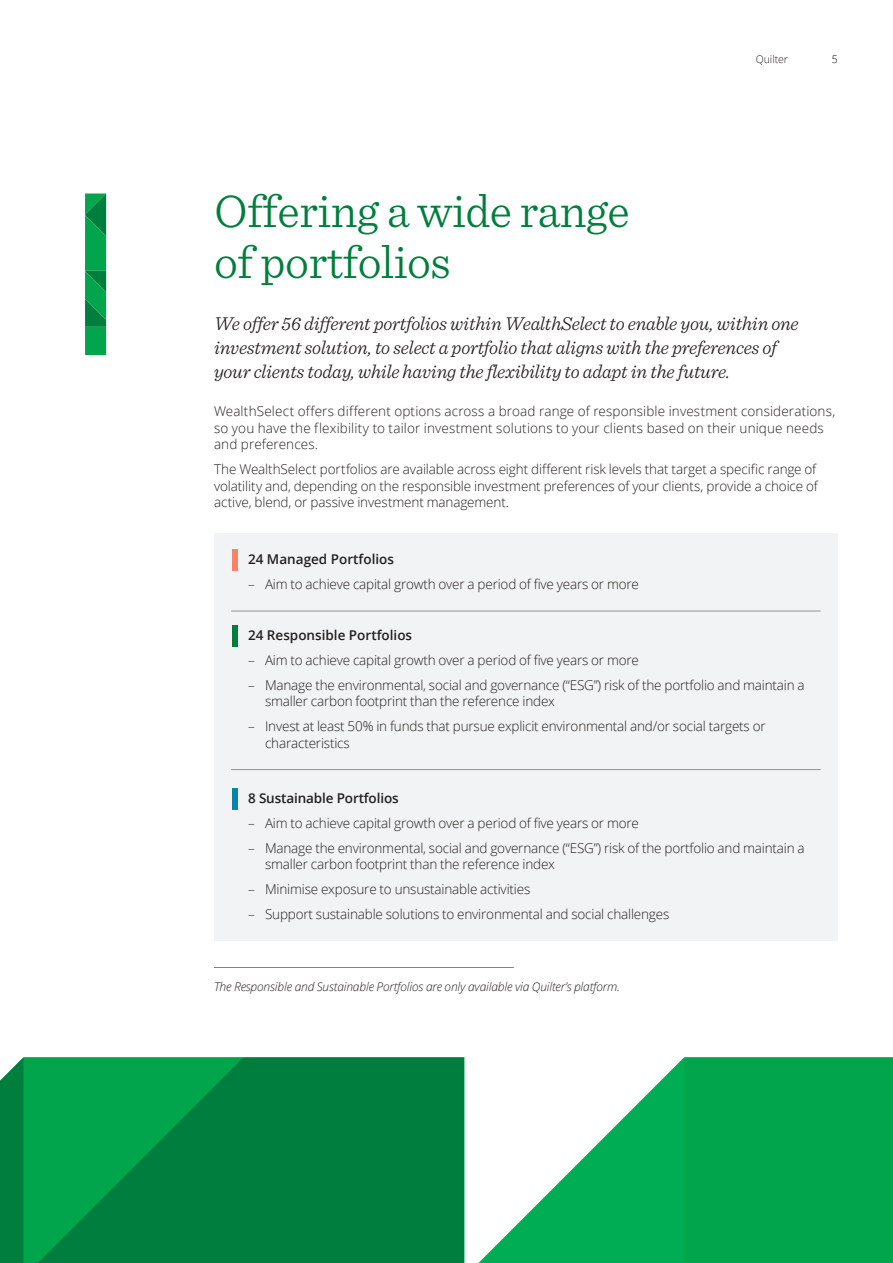
<style>
.page{position:relative;width:893px;height:1263px;background:#fff}
.page>*{position:absolute;margin:0;border:0;box-sizing:border-box;transform-origin:0 0}
.Intro_Green_Heading{font:300 48px/51px "Sentinel";letter-spacing:-.01em;color:#007e3e}
.Intro_Black_Sub_Heading{font:italic 300 19.5px/24.3px "Sentinel";letter-spacing:-.01em;color:#231f20}
.QI_Body_copy{font:300 13.5px/16.5px "Open Sans";letter-spacing:-.015em;color:#231f20}
.QI_Body_copy-2{font:300 13.5px/16.5px "Open Sans";letter-spacing:.01em;color:#231f20}
.QI_Green_Subheaders{font:600 13.5px "Open Sans";letter-spacing:-.01em;color:#231f20}
.QI_Body_copy-3{font:600 13.5px "Open Sans";color:#231f20}
.Body_Copy{font:italic 300 12px "Open Sans";letter-spacing:-.015em;color:#231f20}
.t1{font:300 10.5px "Open Sans";color:#231f20}
.t2{font:300 10.5px "Open Sans";color:#000}
</style>
<div class="page">
<svg style="left:85px;top:193px;width:21px;height:162px;background:#039a49"></svg>
<div style="left:214px;top:533px;width:624px;height:407px;background:#f2f3f4"></div>
<hr style="left:231px;top:611px;width:590px;height:1px;background:#939598">
<hr style="left:231px;top:769px;width:590px;height:1px;background:#939598">
<div style="left:232px;top:788px;width:5px;height:22px;background:#0884a9"></div>
<div style="left:232px;top:625px;width:5px;height:22px;background:#007e3e"></div>
<div style="left:232px;top:549px;width:5px;height:22px;background:#f48465"></div>
<hr style="left:214px;top:967px;width:300px;height:1px;background:#808285">
<div style="left:703px;top:1057px;width:190px;height:206px;background:#00a54c"></div>
<div style="left:243px;top:1057px;width:221px;height:206px;background:#007e3e"></div>
<svg style="left:0;top:1057px;width:243px;height:206px;background:#019146"></svg>
<svg style="left:464px;top:1057px;width:239px;height:206px"></svg>
<p class="t1" style="left:756px;top:52px;width:34px">Quilter</p>
<p class="t2" style="left:832px;top:52px;width:7px">5</p>
<p class="Intro_Green_Heading" style="left:214px;top:182px;width:417px">Offering a wide range of portfolios</p>
<p class="Intro_Black_Sub_Heading" style="left:214px;top:310px;width:586px">We offer 56 different portfolios within WealthSelect to enable you, within one investment solution, to select a portfolio that aligns with the preferences of your clients today, while having the flexibility to adapt in the future.</p>
<p class="QI_Body_copy-2" style="left:214px;top:403px;width:623px">WealthSelect offers different options across a broad range of responsible investment considerations, so you have the flexibility to tailor investment solutions to your clients based on their unique needs and preferences.</p>
<p class="QI_Body_copy" style="left:214px;top:461px;width:605px;text-align:justify">The WealthSelect portfolios are available across eight different risk levels that target a specific range of volatility and, depending on the responsible investment preferences of your clients, provide a choice of active, blend, or passive investment management.</p>
<p class="QI_Green_Subheaders" style="left:248px;top:550px;width:148px">24 Managed Portfolios</p>
<p class="QI_Body_copy" style="left:248px;top:576px;width:392px">– Aim to achieve capital growth over a period of five years or more</p>
<p class="QI_Body_copy-3" style="left:248px;top:626px;width:166px">24 Responsible Portfolios</p>
<p class="QI_Body_copy" style="left:248px;top:651px;width:392px">– Aim to achieve capital growth over a period of five years or more</p>
<p class="QI_Body_copy" style="left:265px;top:676px;width:541px;text-indent:-17px">– Manage the environmental, social and governance (“ESG”) risk of the portfolio and maintain a smaller carbon footprint than the reference index</p>
<p class="QI_Body_copy" style="left:265px;top:718px;width:502px;text-indent:-17px">– Invest at least 50% in funds that pursue explicit environmental and/or social targets or characteristics</p>
<p class="QI_Green_Subheaders" style="left:248px;top:788px;width:152px">8 Sustainable Portfolios</p>
<p class="QI_Body_copy" style="left:248px;top:814px;width:392px">– Aim to achieve capital growth over a period of five years or more</p>
<p class="QI_Body_copy" style="left:265px;top:839px;width:541px;text-indent:-17px">– Manage the environmental, social and governance (“ESG”) risk of the portfolio and maintain a smaller carbon footprint than the reference index</p>
<p class="QI_Body_copy" style="left:248px;top:881px;width:284px">– Minimise exposure to unsustainable activities</p>
<p class="QI_Body_copy" style="left:248px;top:906px;width:423px">– Support sustainable solutions to environmental and social challenges</p>
<p class="Body_Copy" style="left:214px;top:979px;width:408px">The Responsible and Sustainable Portfolios are only available via Quilter’s platform.</p>
</div>
